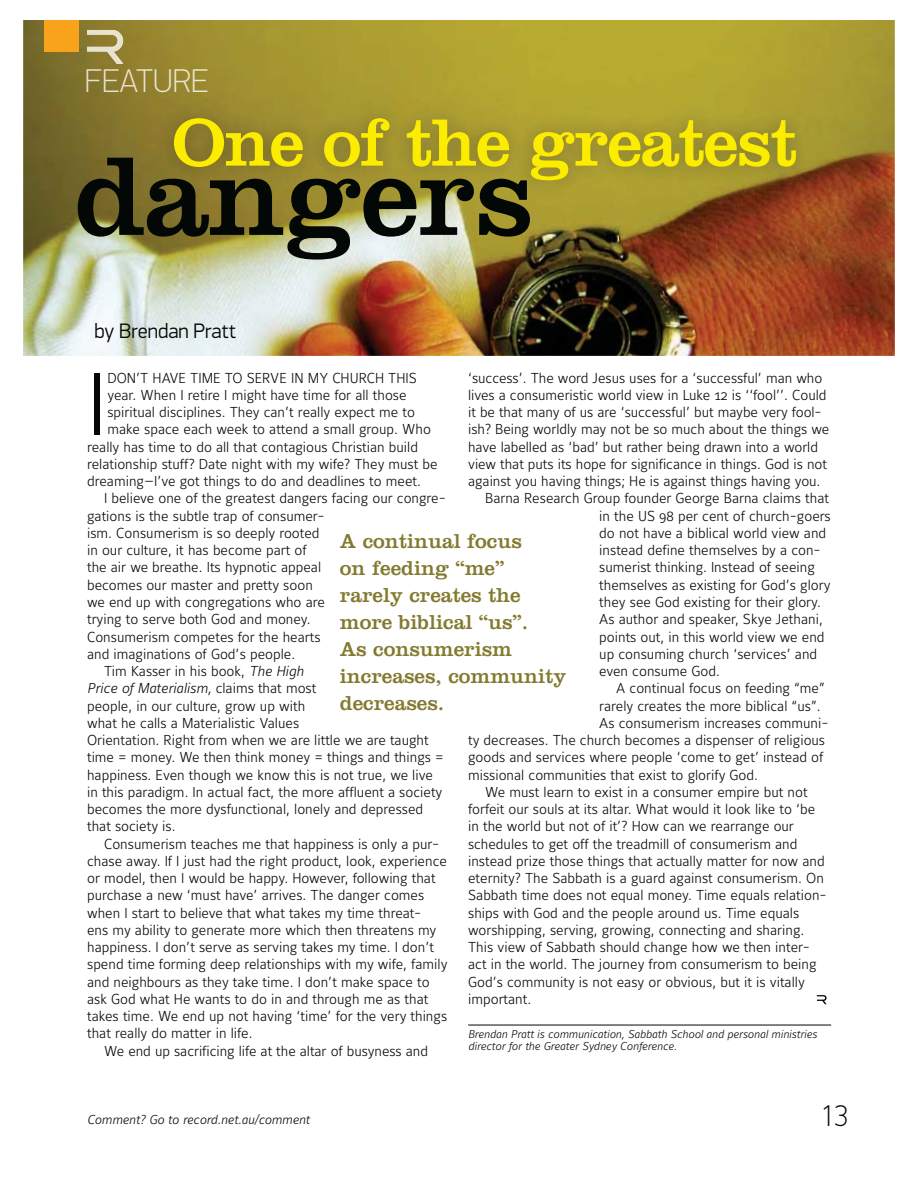
<style>
.page{position:relative;width:918px;height:1188px;background:#fff}
.page>*{position:absolute;margin:0;border:0;box-sizing:border-box;transform-origin:0 0}
.t1{font:116.4px "Clarendon";letter-spacing:-.01em;color:#030806}
.t2{font:300 87.6px "Maurea";color:#030806}
.t3{font:69.45px "Clarendon";letter-spacing:-.02em;color:#fced00}
.t4{font:100 33px "PF Din Display Pro";color:#e6e3cf}
.t5{font:100 30px "PF Din Display Pro";color:#030806}
.t6{font:21px/27px "Clarendon";color:#837a30}
.t7{font:300 21px "PF Din Display Pro";color:#030806}
.t8{font:300 14.25px "Maurea";color:#030806}
.t9{font:italic 300 14.25px "Maurea";color:#030806}
.t10{font:italic 300 12.75px "Maurea";color:#030806}
.t11{font:italic 300 11.25px/12px "Maurea";color:#030806}
.s1{color:#e8e4ce}
.s2{color:#eae4ce}
.s3{color:#e9e5cf}
.s4{color:#eae6cf}
.s5{color:#ebe7cf}
.s6{color:#ebe7d0}
.s7{font-style:italic}
.s8{font-style:normal}
</style>
<div class="page">
<img style="left:23px;top:20px;width:872px;height:336px">
<div style="left:45px;top:20px;width:34px;height:31px;background:#f8a31b"></div>
<img style="left:87px;top:30px;width:36px;height:34px">
<img style="left:87px;top:69px;width:121px;height:23px">
<img style="left:154px;top:99px;width:658px;height:98px">
<hr style="left:468px;top:1025px;width:363px;height:1px;background:#030806">
<svg style="left:817px;top:995px;width:10px;height:9px"></svg>
<h3 class="t4" style="left:85px;top:61px;width:125px">F<span class="s1">E</span><span class="s2">A</span><span class="s3">T</span><span class="s4">U</span><span class="s5">R</span><span class="s6">E</span></h3>
<h3 class="t3" style="left:172px;top:118px;width:627px">One of the greatest</h3>
<h1 class="t1" style="left:74px;top:156px;width:460px">dangers</h1>
<h3 class="t7" style="left:95px;top:323px;width:143px">by Brendan Pratt</h3>
<h2 class="t2" style="left:87px;top:369px;width:22px">I</h2>
<p class="t8" style="left:107px;top:372px;width:311px">DON’T HAVE TIME TO SERVE IN MY CHURCH THIS</p>
<p class="t8" style="left:468px;top:372px;width:356px">‘success’. The word Jesus uses for a ‘successful’ man who</p>
<p class="t8" style="left:468px;top:389px;width:360px">lives a consumeristic world view in Luke 12 is ‘‘fool’’. Could</p>
<p class="t8" style="left:468px;top:407px;width:355px">it be that many of us are ‘successful’ but maybe very fool-</p>
<p class="t8" style="left:468px;top:424px;width:363px">ish? Being worldly may not be so much about the things we</p>
<p class="t8" style="left:468px;top:441px;width:351px">have labelled as ‘bad’ but rather being drawn into a world</p>
<p class="t8" style="left:468px;top:458px;width:360px">view that puts its hope for significance in things. God is not</p>
<p class="t8" style="left:468px;top:476px;width:354px">against you having things; He is against things having you.</p>
<p class="t8" style="left:485px;top:493px;width:345px">Barna Research Group founder George Barna claims that</p>
<p class="t8" style="left:599px;top:510px;width:233px">in the US 98 per cent of church-goers</p>
<p class="t8" style="left:599px;top:527px;width:228px">do not have a biblical world view and</p>
<p class="t8" style="left:599px;top:545px;width:223px">instead define themselves by a con-</p>
<p class="t8" style="left:599px;top:562px;width:217px">sumerist thinking. Instead of seeing</p>
<p class="t8" style="left:599px;top:579px;width:233px">themselves as existing for God’s glory</p>
<p class="t8" style="left:599px;top:596px;width:223px">they see God existing for their glory.</p>
<p class="t8" style="left:599px;top:614px;width:225px">As author and speaker, Skye Jethani,</p>
<p class="t8" style="left:599px;top:631px;width:227px">points out, in this world view we end</p>
<p class="t8" style="left:599px;top:648px;width:219px">up consuming church ‘services’ and</p>
<p class="t8" style="left:599px;top:665px;width:122px">even consume God.</p>
<p class="t8" style="left:616px;top:683px;width:210px">A continual focus on feeding “me”</p>
<p class="t8" style="left:599px;top:700px;width:223px">rarely creates the more biblical “us”.</p>
<p class="t8" style="left:599px;top:717px;width:231px">As consumerism increases communi-</p>
<p class="t8" style="left:468px;top:734px;width:359px">ty decreases. The church becomes a dispenser of religious</p>
<p class="t8" style="left:468px;top:752px;width:357px">goods and services where people ‘come to get’ instead of</p>
<p class="t8" style="left:468px;top:769px;width:291px">missional communities that exist to glorify God.</p>
<p class="t8" style="left:485px;top:786px;width:324px">We must learn to exist in a consumer empire but not</p>
<p class="t8" style="left:468px;top:803px;width:349px">forfeit our souls at its altar. What would it look like to ‘be</p>
<p class="t8" style="left:468px;top:821px;width:327px">in the world but not of it’? How can we rearrange our</p>
<p class="t8" style="left:468px;top:838px;width:331px">schedules to get off the treadmill of consumerism and</p>
<p class="t8" style="left:468px;top:855px;width:358px">instead prize those things that actually matter for now and</p>
<p class="t8" style="left:468px;top:872px;width:357px">eternity? The Sabbath is a guard against consumerism. On</p>
<p class="t8" style="left:468px;top:890px;width:360px">Sabbath time does not equal money. Time equals relation-</p>
<p class="t8" style="left:468px;top:907px;width:333px">ships with God and the people around us. Time equals</p>
<p class="t8" style="left:468px;top:924px;width:338px">worshipping, serving, growing, connecting and sharing.</p>
<p class="t8" style="left:468px;top:941px;width:343px">This view of Sabbath should change how we then inter-</p>
<p class="t8" style="left:468px;top:959px;width:350px">act in the world. The journey from consumerism to being</p>
<p class="t8" style="left:468px;top:976px;width:338px">God’s community is not easy or obvious, but it is vitally</p>
<p class="t8" style="left:468px;top:993px;width:65px">important.</p>
<p class="t11" style="left:468px;top:1029px;width:351px">Brendan Pratt is communication, Sabbath School and personal ministries director for the Greater Sydney Conference.</p>
<p class="t8" style="left:107px;top:389px;width:301px">year. When I retire I might have time for all those</p>
<p class="t8" style="left:107px;top:407px;width:309px">spiritual disciplines. They can’t really expect me to</p>
<p class="t8" style="left:107px;top:424px;width:325px">make space each week to attend a small group. Who</p>
<p class="t8" style="left:87px;top:441px;width:332px">really has time to do all that contagious Christian build</p>
<p class="t8" style="left:87px;top:458px;width:352px">relationship stuff? Date night with my wife? They must be</p>
<p class="t8" style="left:87px;top:476px;width:335px">dreaming—I’ve got things to do and deadlines to meet.</p>
<p class="t8" style="left:104px;top:493px;width:343px">I believe one of the greatest dangers facing our congre-</p>
<p class="t8" style="left:87px;top:510px;width:239px">gations is the subtle trap of consumer-</p>
<p class="t8" style="left:87px;top:527px;width:234px">ism. Consumerism is so deeply rooted</p>
<p class="t8" style="left:87px;top:545px;width:221px">in our culture, it has become part of</p>
<p class="t8" style="left:87px;top:562px;width:236px">the air we breathe. Its hypnotic appeal</p>
<p class="t8" style="left:87px;top:579px;width:227px">becomes our master and pretty soon</p>
<p class="t8" style="left:87px;top:596px;width:239px">we end up with congregations who are</p>
<p class="t8" style="left:87px;top:614px;width:225px">trying to serve both God and money.</p>
<p class="t8" style="left:87px;top:631px;width:235px">Consumerism competes for the hearts</p>
<p class="t8" style="left:87px;top:648px;width:210px">and imaginations of God’s people.</p>
<p class="t8" style="left:104px;top:665px;width:201px">Tim Kasser in his book, <span class="s7">The High</span></p>
<p class="t9" style="left:87px;top:683px;width:231px">Price of Materialism, <span class="s8">claims that most</span></p>
<p class="t8" style="left:87px;top:700px;width:220px">people, in our culture, grow up with</p>
<p class="t8" style="left:87px;top:717px;width:214px">what he calls a Materialistic Values</p>
<p class="t8" style="left:87px;top:734px;width:343px">Orientation. Right from when we are little we are taught</p>
<p class="t8" style="left:87px;top:752px;width:358px">time = money. We then think money = things and things =</p>
<p class="t8" style="left:87px;top:769px;width:347px">happiness. Even though we know this is not true, we live</p>
<p class="t8" style="left:87px;top:786px;width:357px">in this paradigm. In actual fact, the more affluent a society</p>
<p class="t8" style="left:87px;top:803px;width:338px">becomes the more dysfunctional, lonely and depressed</p>
<p class="t8" style="left:87px;top:821px;width:90px">that society is.</p>
<p class="t8" style="left:104px;top:838px;width:337px">Consumerism teaches me that happiness is only a pur-</p>
<p class="t8" style="left:87px;top:855px;width:361px">chase away. If I just had the right product, look, experience</p>
<p class="t8" style="left:87px;top:872px;width:350px">or model, then I would be happy. However, following that</p>
<p class="t8" style="left:87px;top:890px;width:339px">purchase a new ‘must have’ arrives. The danger comes</p>
<p class="t8" style="left:87px;top:907px;width:336px">when I start to believe that what takes my time threat-</p>
<p class="t8" style="left:87px;top:924px;width:351px">ens my ability to generate more which then threatens my</p>
<p class="t8" style="left:87px;top:941px;width:349px">happiness. I don’t serve as serving takes my time. I don’t</p>
<p class="t8" style="left:87px;top:959px;width:362px">spend time forming deep relationships with my wife, family</p>
<p class="t8" style="left:87px;top:976px;width:344px">and neighbours as they take time. I don’t make space to</p>
<p class="t8" style="left:87px;top:993px;width:343px">ask God what He wants to do in and through me as that</p>
<p class="t8" style="left:87px;top:1010px;width:362px">takes time. We end up not having ‘time’ for the very things</p>
<p class="t8" style="left:87px;top:1028px;width:167px">that really do matter in life.</p>
<p class="t8" style="left:104px;top:1045px;width:326px">We end up sacrificing life at the altar of busyness and</p>
<h3 class="t6" style="left:340px;top:530px;width:228px">A continual focus<br>on feeding “me” rarely creates the more biblical “us”.<br>As consumerism increases, community decreases.</h3>
<p class="t10" style="left:87px;top:1115px;width:224px">Comment? Go to record.net.au/comment</p>
<h3 class="t5" style="left:820px;top:1098px;width:30px">13</h3>
</div>
